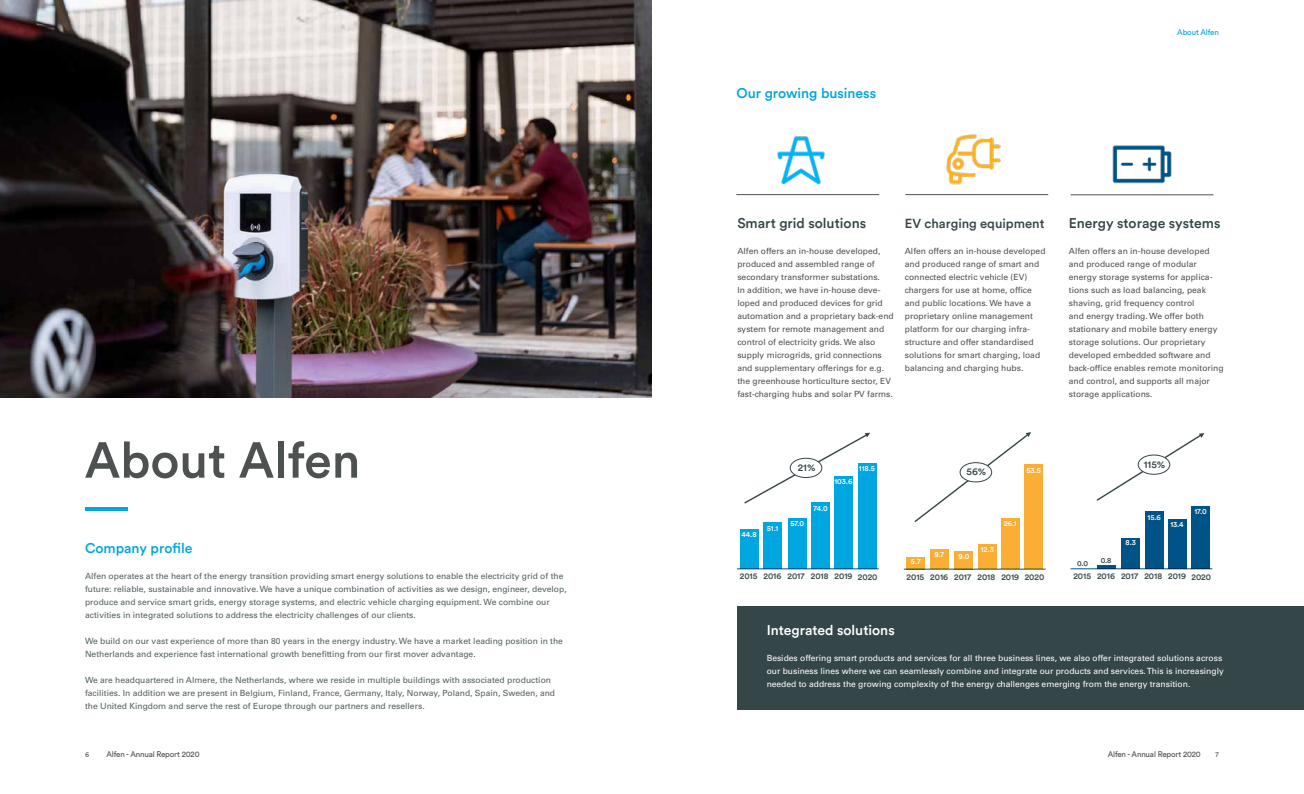
<style>
.page{position:relative;width:1304px;height:794px;background:#fff}
.page>*{position:absolute;margin:0;border:0;box-sizing:border-box;transform-origin:0 0}
.t1{font:500 50px "Circular Std";color:#4e5151}
.t2{font:500 14px "Circular Std";color:#354648}
.t3{font:500 14px "Circular Std";color:#00a6e0}
.t4{font:500 14px "Circular Std";color:#fff}
.t5{font:500 13px "Circular Std";color:#354648}
.t6{font:500 10px "Circular Std";color:#354648}
.t7{font:8.5px/13px "Univers LT Std";color:#4e5151}
.t8{font:8.5px/13px "Univers LT Std";color:#535e5f}
.t9{font:8.5px/13px "Univers LT Std";color:#fff}
.t10{font:500 8.5px "Circular Std";color:#354648}
.t11{font:8px "Circular Std";letter-spacing:-.02em;color:#4e5151}
.t12{font:8px "Circular Std";letter-spacing:-.02em;color:#00a6e0}
.t13{font:500 7.5px "Circular Std";color:#fff}
.t14{font:500 7.5px "Circular Std";color:#354648}
.t15{font:7px "Circular Std";color:#4e5151}
</style>
<div class="page">
<hr style="left:85px;top:507px;width:43px;height:4px;background:#00a6e0">
<hr style="left:736px;top:194px;width:143px;height:1px;background:#4e5151">
<hr style="left:905px;top:194px;width:143px;height:1px;background:#4e5151">
<hr style="left:1071px;top:194px;width:142px;height:1px;background:#4e5151">
<img style="left:764px;top:136px;width:73px;height:60px">
<img style="left:937px;top:134px;width:72px;height:61px">
<img style="left:1104px;top:145px;width:75px;height:51px">
<div style="left:737px;top:606px;width:567px;height:104px;background:#354648"></div>
<div style="left:740px;top:529px;width:18px;height:40px;background:#00a6e0"></div>
<hr style="left:737px;top:568px;width:142px;height:1px;background:#005387">
<img style="left:0;top:0;width:652px;height:397px">
<div style="left:763px;top:522px;width:19px;height:47px;background:#00a6e0"></div>
<div style="left:788px;top:518px;width:19px;height:51px;background:#00a6e0"></div>
<div style="left:811px;top:503px;width:19px;height:66px;background:#00a6e0"></div>
<div style="left:834px;top:476px;width:19px;height:93px;background:#00a6e0"></div>
<svg style="left:744px;top:433px;width:126px;height:71px"></svg>
<div style="left:790px;top:458px;width:32px;height:19px;background:#fff;border-radius:50%"></div>
<div style="left:790px;top:458px;width:32px;height:20px;border:1px solid #354648;border-radius:50%"></div>
<svg style="left:914px;top:432px;width:117px;height:91px"></svg>
<svg style="left:1096px;top:433px;width:108px;height:68px"></svg>
<div style="left:858px;top:463px;width:18px;height:105px;background:#00a6e0"></div>
<div style="left:906px;top:557px;width:19px;height:12px;background:#fbae36"></div>
<hr style="left:904px;top:569px;width:141px;height:1px;background:#005387">
<div style="left:930px;top:549px;width:19px;height:20px;background:#fbae36"></div>
<div style="left:955px;top:551px;width:18px;height:18px;background:#fbae36"></div>
<div style="left:978px;top:544px;width:19px;height:25px;background:#fbae36"></div>
<div style="left:1001px;top:518px;width:19px;height:51px;background:#fbae36"></div>
<div style="left:1024px;top:465px;width:19px;height:104px;background:#fbae36"></div>
<hr style="left:1071px;top:568px;width:141px;height:1px;background:#005387">
<hr style="left:1097px;top:566px;width:18px;height:3px;background:#005387">
<div style="left:1121px;top:538px;width:19px;height:31px;background:#005387"></div>
<div style="left:1145px;top:512px;width:18px;height:57px;background:#005387"></div>
<div style="left:1168px;top:519px;width:18px;height:50px;background:#005387"></div>
<div style="left:1191px;top:506px;width:19px;height:62px;background:#005387"></div>
<h1 class="t1" style="left:85px;top:429px;width:277px">About Alfen</h1>
<h2 class="t3" style="left:85px;top:539px;width:109px">Company profile</h2>
<p class="t8" style="left:85px;top:570px;width:483px">Alfen operates at the heart of the energy transition providing smart energy solutions to enable the electricity grid of the future: reliable, sustainable and innovative. We have a unique combination of activities as we design, engineer, develop, produce and service smart grids, energy storage systems, and electric vehicle charging equipment. We combine our activities in integrated solutions to address the electricity challenges of our clients.</p>
<p class="t8" style="left:85px;top:635px;width:479px">We build on our vast experience of more than 80 years in the energy industry. We have a market leading position in the<br>Netherlands and experience fast international growth benefitting from our first mover advantage.</p>
<p class="t8" style="left:85px;top:674px;width:472px">We are headquartered in Almere, the Netherlands, where we reside in multiple buildings with associated production facilities. In addition we are present in Belgium, Finland, France, Germany, Italy, Norway, Poland, Spain, Sweden, and the United Kingdom and serve the rest of Europe through our partners and resellers.</p>
<h2 class="t3" style="left:737px;top:84px;width:141px">Our growing business</h2>
<p class="t12" style="left:1177px;top:28px;width:43px">About Alfen</p>
<h2 class="t2" style="left:737px;top:214px;width:130px">Smart grid solutions</h2>
<p class="t7" style="left:737px;top:245px;width:158px">Alfen offers an in-house developed, produced and assembled range of secondary transformer substations.<br>In addition, we have in-house deve&shy;loped and produced devices for grid automation and a proprietary back-end system for remote management and control of electricity grids. We also supply microgrids, grid connections and supplementary offerings for e.g. the greenhouse horticulture sector, EV fast-charging hubs and solar PV farms.</p>
<h3 class="t5" style="left:905px;top:215px;width:141px">EV charging equipment</h3>
<p class="t7" style="left:905px;top:245px;width:142px">Alfen offers an in-house developed and produced range of smart and connected electric vehicle (EV) chargers for use at home, office and public locations. We have a proprietary online management platform for our charging infra&shy;structure and offer standardised solutions for smart charging, load balancing and charging hubs.</p>
<h2 class="t2" style="left:1069px;top:214px;width:153px">Energy storage systems</h2>
<p class="t7" style="left:1069px;top:245px;width:156px">Alfen offers an in-house developed and produced range of modular energy storage systems for applica&shy;tions such as load balancing, peak shaving, grid frequency control<br>and energy trading. We offer both stationary and mobile battery energy storage solutions. Our proprietary developed embedded software and back-office enables remote monitoring and control, and supports all major storage applications.</p>
<p class="t6" style="left:798px;top:461px;width:19px">21%</p>
<p class="t13" style="left:859px;top:463px;width:18px">118.5</p>
<p class="t6" style="left:967px;top:465px;width:21px">56%</p>
<p class="t13" style="left:1026px;top:465px;width:16px">53.5</p>
<p class="t6" style="left:1144px;top:458px;width:23px">115%</p>
<p class="t13" style="left:834px;top:476px;width:19px">103.6</p>
<p class="t13" style="left:741px;top:530px;width:17px">44.8</p>
<p class="t13" style="left:767px;top:523px;width:13px">51.1</p>
<p class="t13" style="left:790px;top:518px;width:15px">57.0</p>
<p class="t13" style="left:813px;top:503px;width:16px">74.0</p>
<p class="t13" style="left:1004px;top:519px;width:14px">26.1</p>
<p class="t13" style="left:1147px;top:512px;width:15px">15.6</p>
<p class="t13" style="left:1170px;top:520px;width:15px">13.4</p>
<p class="t13" style="left:1194px;top:507px;width:14px">17.0</p>
<p class="t13" style="left:911px;top:557px;width:11px">5.7</p>
<p class="t13" style="left:934px;top:550px;width:11px">9.7</p>
<p class="t13" style="left:959px;top:551px;width:12px">9.0</p>
<p class="t13" style="left:981px;top:545px;width:15px">12.3</p>
<p class="t14" style="left:1077px;top:558px;width:13px">0.0</p>
<p class="t14" style="left:1101px;top:555px;width:12px">0.8</p>
<p class="t13" style="left:1126px;top:538px;width:12px">8.3</p>
<p class="t10" style="left:740px;top:571px;width:19px">2015</p>
<p class="t10" style="left:764px;top:571px;width:90px">2016 2017 2018 2019</p>
<p class="t10" style="left:858px;top:571px;width:21px">2020</p>
<p class="t10" style="left:907px;top:571px;width:19px">2015</p>
<p class="t10" style="left:930px;top:571px;width:90px">2016 2017 2018 2019</p>
<p class="t10" style="left:1025px;top:571px;width:21px">2020</p>
<p class="t10" style="left:1073px;top:571px;width:19px">2015</p>
<p class="t10" style="left:1097px;top:571px;width:90px">2016 2017 2018 2019</p>
<p class="t10" style="left:1191px;top:571px;width:21px">2020</p>
<h2 class="t4" style="left:767px;top:621px;width:130px">Integrated solutions</h2>
<p class="t9" style="left:767px;top:652px;width:459px">Besides offering smart products and services for all three business lines, we also offer integrated solutions across our business lines where we can seamlessly combine and integrate our products and services. This is increasingly needed to address the growing complexity of the energy challenges emerging from the energy transition.</p>
<p class="t15" style="left:85px;top:751px;width:6px">6</p>
<p class="t11" style="left:107px;top:749px;width:95px">Alfen - Annual Report 2020</p>
<p class="t11" style="left:1108px;top:750px;width:95px">Alfen - Annual Report 2020</p>
<p class="t15" style="left:1216px;top:751px;width:5px">7</p>
</div>
